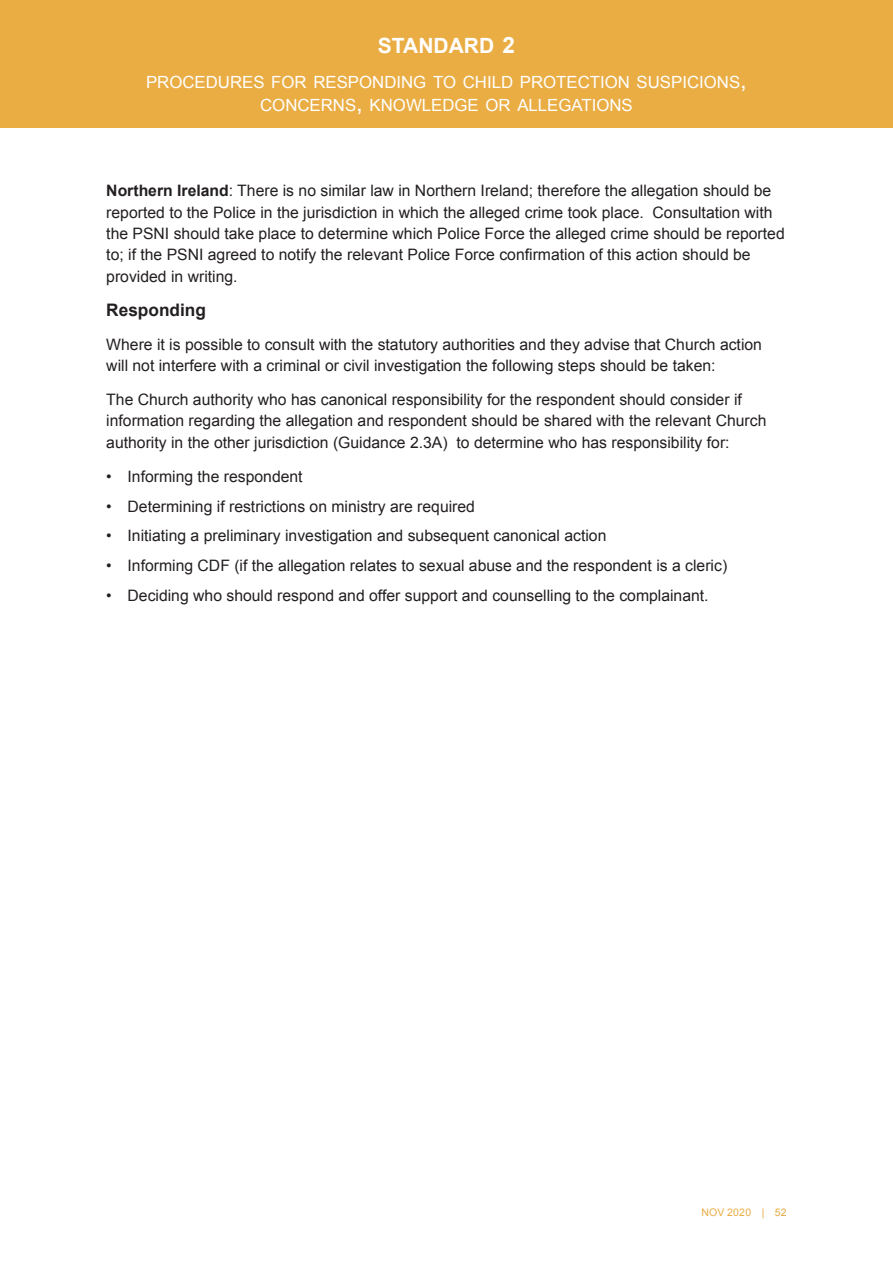
<style>
.page{position:relative;width:893px;height:1263px;background:#fff}
.page>*{position:absolute;margin:0;border:0;box-sizing:border-box;transform-origin:0 0}
.t1{font:700 21px "Arial";color:#fff}
.Black_sub_heading{font:700 17.25px "Arial";color:#231f20}
.t2{font:16.8px/22.5px "Arial";color:#fff;text-align:center}
.Body_text{font:15.75px/21.3px "Arial";color:#231f20}
.t3{font:10.5px "Arial";letter-spacing:.02em;color:#eaad44}
.s1{font-size:22.5px}
.s2{font-size:24px}
.s3{font-weight:700}
</style>
<div class="page">
<div style="left:0;top:0;width:893px;height:128px;background:#eaad44"></div>
<h1 class="t1" style="left:378px;top:32px;width:139px">STANDARD <span class="s1">2</span></h1>
<p class="t2" style="left:146px;top:71px;width:602px">PROCEDURES FOR RESPONDING TO CHILD PROTECTION SUSPICIONS<span class="s2">,<br></span>CONCERNS<span class="s2">,</span> KNOWLEDGE OR ALLEGATIONS</p>
<p class="Body_text" style="left:106px;top:180px;width:680px"><span class="s3">Northern Ireland</span>: There is no similar law in Northern Ireland; therefore the allegation should be reported to the Police in the jurisdiction in which the alleged crime took place. Consultation with the PSNI should take place to determine which Police Force the alleged crime should be reported to; if the PSNI agreed to notify the relevant Police Force confirmation of this action should be provided in writing.</p>
<p class="Black_sub_heading" style="left:106px;top:298px;width:101px">Responding</p>
<p class="Body_text" style="left:106px;top:334px;width:657px">Where it is possible to consult with the statutory authorities and they advise that Church action will not interfere with a criminal or civil investigation the following steps should be taken:</p>
<p class="Body_text" style="left:106px;top:389px;width:662px">The Church authority who has canonical responsibility for the respondent should consider if information regarding the allegation and respondent should be shared with the relevant Church authority in the other jurisdiction (Guidance 2.3A) to determine who has responsibility for:</p>
<p class="Body_text" style="left:106px;top:466px;width:198px">• Informing the respondent</p>
<p class="Body_text" style="left:106px;top:496px;width:370px">• Determining if restrictions on ministry are required</p>
<p class="Body_text" style="left:106px;top:525px;width:502px">• Initiating a preliminary investigation and subsequent canonical action</p>
<p class="Body_text" style="left:106px;top:555px;width:622px">• Informing CDF (if the allegation relates to sexual abuse and the respondent is a cleric)</p>
<p class="Body_text" style="left:106px;top:585px;width:604px">• Deciding who should respond and offer support and counselling to the complainant.</p>
<p class="t3" style="left:701px;top:1205px;width:87px">NOV 2020 | 52</p>
</div>
